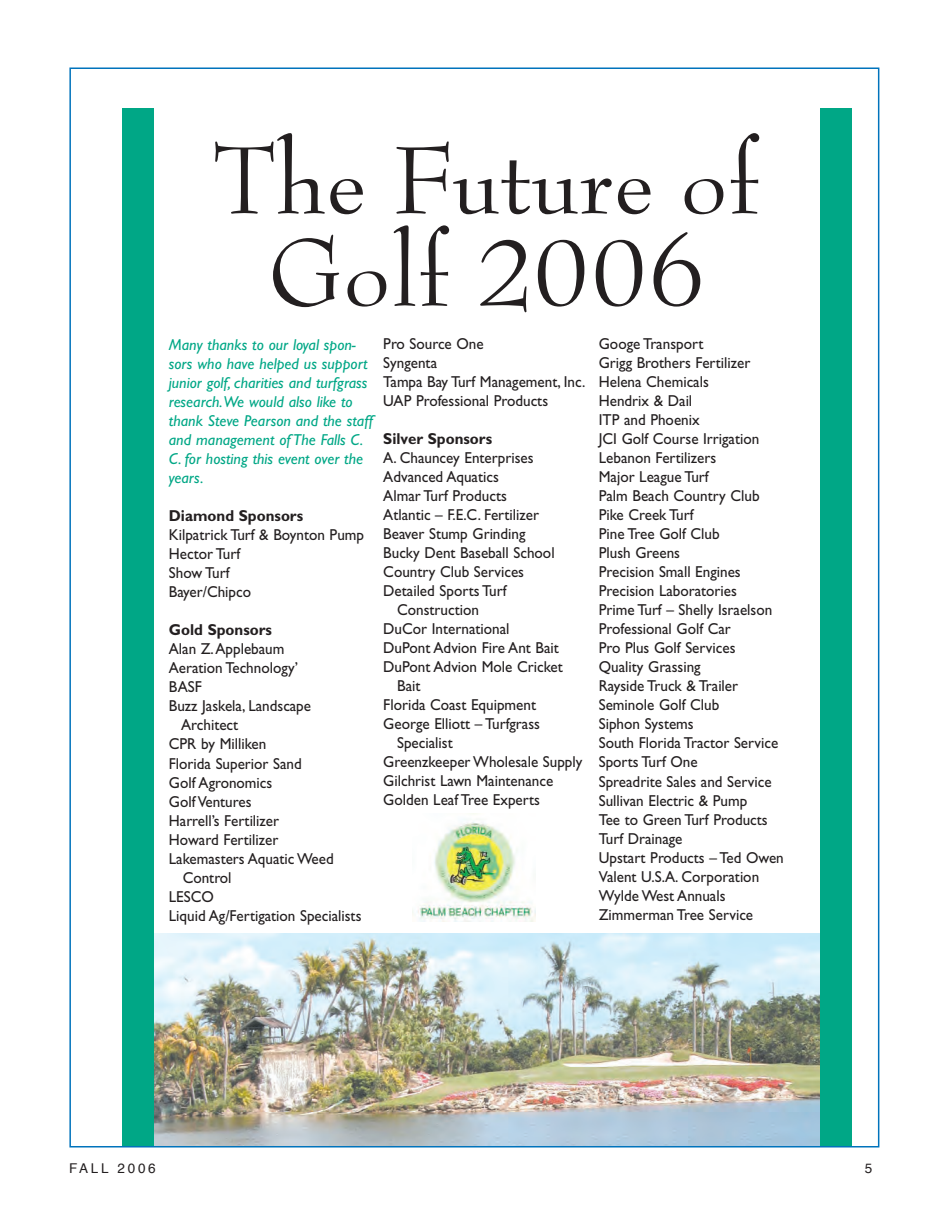
<style>
.page{position:relative;width:945px;height:1215px;background:#fff}
.page>*{position:absolute;margin:0;border:0;box-sizing:border-box;transform-origin:0 0}
.t1{font:103.8px/92.2px "Bernhard Modern";color:#231f20;text-align:center}
.t2{font:15.9px/19px "Gill Sans";color:#231f20;scale:.95 1}
.t3{font:italic 15.9px/19px "Gill Sans";color:#00a786}
.t4{font:700 15.9px "Gill Sans";color:#231f20;scale:.95 1}
.t5{font:13.5px "Helvetica";letter-spacing:.2em;color:#231f20}
</style>
<div class="page">
<img style="left:153px;top:934px;width:668px;height:211px">
<img style="left:412px;top:819px;width:123px;height:102px">
<div style="left:122px;top:109px;width:31px;height:1038px;background:#00a786"></div>
<div style="left:821px;top:109px;width:31px;height:1038px;background:#00a786"></div>
<h1 class="t1" style="left:213px;top:136px;width:550px">The Future of<br>Golf 2006</h1>
<p class="t2" style="left:383px;top:334px;width:214px">Pro Source One<br>Syngenta<br>Tampa Bay Turf Management, Inc.<br>UAP Professional Products</p>
<p class="t4" style="left:383px;top:429px;width:116px">Silver Sponsors</p>
<p class="t2" style="left:383px;top:448px;width:160px">A. Chauncey Enterprises</p>
<p class="t2" style="left:383px;top:467px;width:123px">Advanced Aquatics</p>
<p class="t2" style="left:383px;top:486px;width:132px">Almar Turf Products</p>
<p class="t2" style="left:383px;top:505px;width:165px">Atlantic – F.E.C. Fertilizer</p>
<p class="t2" style="left:383px;top:524px;width:151px">Beaver Stump Grinding</p>
<p class="t2" style="left:383px;top:543px;width:182px">Bucky Dent Baseball School</p>
<p class="t2" style="left:383px;top:562px;width:150px">Country Club Services</p>
<p class="t2" style="left:383px;top:581px;width:131px">Detailed Sports Turf</p>
<p class="t2" style="left:397px;top:600px;width:88px">Construction</p>
<p class="t2" style="left:383px;top:619px;width:134px">DuCor International</p>
<p class="t2" style="left:383px;top:638px;width:186px">DuPont Advion Fire Ant Bait</p>
<p class="t2" style="left:383px;top:657px;width:190px">DuPont Advion Mole Cricket</p>
<p class="t2" style="left:397px;top:676px;width:26px">Bait</p>
<p class="t2" style="left:383px;top:695px;width:162px">Florida Coast Equipment</p>
<p class="t2" style="left:383px;top:714px;width:166px">George Elliott – Turfgrass</p>
<p class="t2" style="left:397px;top:734px;width:60px">Specialist</p>
<p class="t2" style="left:383px;top:753px;width:211px">Greenzkeeper Wholesale Supply</p>
<p class="t2" style="left:383px;top:772px;width:180px">Gilchrist Lawn Maintenance</p>
<p class="t2" style="left:383px;top:791px;width:166px">Golden Leaf Tree Experts</p>
<p class="t2" style="left:599px;top:334px;width:196px">Googe Transport<br>Grigg Brothers Fertilizer<br>Helena Chemicals<br>Hendrix &amp; Dail<br>ITP and Phoenix<br>JCI Golf Course Irrigation<br>Lebanon Fertilizers<br>Major League Turf<br>Palm Beach Country Club<br>Pike Creek Turf<br>Pine Tree Golf Club<br>Plush Greens<br>Precision Small Engines<br>Precision Laboratories<br>Prime Turf – Shelly Israelson<br>Professional Golf Car<br>Pro Plus Golf Services<br>Quality Grassing<br>Rayside Truck &amp; Trailer<br>Seminole Golf Club<br>Siphon Systems<br>South Florida Tractor Service<br>Sports Turf One<br>Spreadrite Sales and Service<br>Sullivan Electric &amp; Pump<br>Tee to Green Turf Products<br>Turf Drainage<br>Upstart Products – Ted Owen<br>Valent U.S.A. Corporation<br>Wylde West Annuals<br>Zimmerman Tree Service</p>
<p class="t3" style="left:169px;top:335px;width:206px">Many thanks to our loyal spon&shy;sors who have helped us support junior golf, charities and turfgrass research.We would also like to thank Steve Pearson and the staff and management of The Falls C.<br>C. for hosting this event over the years.</p>
<p class="t4" style="left:169px;top:506px;width:143px">Diamond Sponsors</p>
<p class="t2" style="left:169px;top:525px;width:207px">Kilpatrick Turf &amp; Boynton Pump<br>Hector Turf<br>Show Turf<br>Bayer/Chipco</p>
<p class="t4" style="left:169px;top:621px;width:110px">Gold Sponsors</p>
<p class="t2" style="left:169px;top:640px;width:123px">Alan Z.Applebaum</p>
<p class="t2" style="left:169px;top:659px;width:138px">Aeration Technology’</p>
<p class="t2" style="left:169px;top:678px;width:36px">BASF</p>
<p class="t2" style="left:169px;top:697px;width:151px">Buzz Jaskela, Landscape</p>
<p class="t2" style="left:181px;top:716px;width:62px">Architect</p>
<p class="t2" style="left:169px;top:735px;width:104px">CPR by Milliken</p>
<p class="t2" style="left:169px;top:754px;width:141px">Florida Superior Sand</p>
<p class="t2" style="left:169px;top:773px;width:110px">Golf Agronomics</p>
<p class="t2" style="left:169px;top:792px;width:89px">Golf Ventures</p>
<p class="t2" style="left:169px;top:811px;width:118px">Harrell’s Fertilizer</p>
<p class="t2" style="left:169px;top:830px;width:117px">Howard Fertilizer</p>
<p class="t2" style="left:169px;top:849px;width:175px">Lakemasters Aquatic Weed</p>
<p class="t2" style="left:183px;top:868px;width:53px">Control</p>
<p class="t2" style="left:169px;top:887px;width:49px">LESCO</p>
<p class="t2" style="left:169px;top:906px;width:204px">Liquid Ag/Fertigation Specialists</p>
<p class="t5" style="left:69px;top:1157px;width:88px">FALL 2006</p>
<p class="t5" style="left:865px;top:1157px;width:9px">5</p>
</div>
